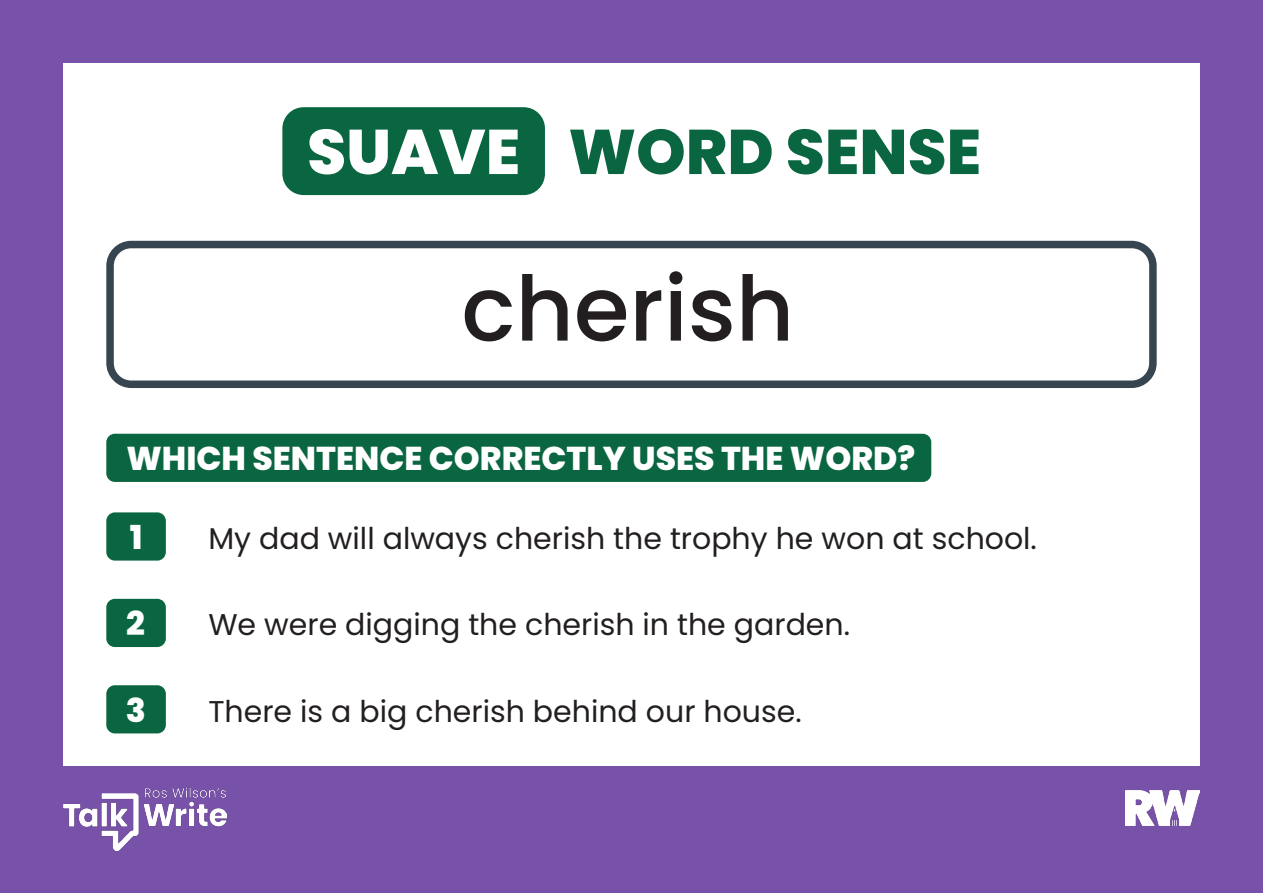
<style>
.page{position:relative;width:1263px;height:893px;background:#fff}
.page>*{position:absolute;margin:0;border:0;box-sizing:border-box;transform-origin:0 0}
.t1{font:500 90px "Poppins";color:#231f20}
.t2{font:800 63px "Poppins";color:#0a6641}
.t3{font:800 33px "Poppins";color:#fff}
.t4{font:30px "Poppins";color:#231f20}
.s1{color:#fff}
</style>
<div class="page">
<div style="left:0;top:0;width:1263px;height:893px;border:63px solid #7851a9"></div>
<div style="left:282px;top:107px;width:263px;height:88px;background:#0a6641;border-radius:21px"></div>
<div style="left:0;top:766px;width:1263px;height:127px;background:#7851a9"></div>
<img style="left:1125px;top:790px;width:74px;height:36px">
<div style="left:106px;top:241px;width:1051px;height:147px;border:8px solid #36454f;border-radius:21px"></div>
<div style="left:106px;top:434px;width:825px;height:48px;background:#0a6641;border-radius:9px"></div>
<div style="left:106px;top:512px;width:60px;height:49px;background:#0a6641;border-radius:9px"></div>
<img style="left:64px;top:787px;width:163px;height:64px">
<div style="left:106px;top:599px;width:60px;height:48px;background:#0a6641;border-radius:9px"></div>
<div style="left:106px;top:685px;width:60px;height:48px;background:#0a6641;border-radius:9px"></div>
<h2 class="t2" style="left:307px;top:115px;width:675px"><span class="s1">SUAVE</span> WORD SENSE</h2>
<p class="t1" style="left:461px;top:257px;width:334px">cherish</p>
<p class="t3" style="left:126px;top:439px;width:790px">WHICH SENTENCE CORRECTLY USES THE WORD?</p>
<p class="t3" style="left:130px;top:518px;width:14px">1</p>
<p class="t3" style="left:126px;top:605px;width:20px">2</p>
<p class="t4" style="left:208px;top:521px;width:830px">My dad will always cherish the trophy he won at school.</p>
<p class="t4" style="left:208px;top:607px;width:643px">We were digging the cherish in the garden.</p>
<p class="t3" style="left:126px;top:691px;width:22px">3</p>
<p class="t4" style="left:208px;top:694px;width:595px">There is a big cherish behind our house.</p>
</div>
